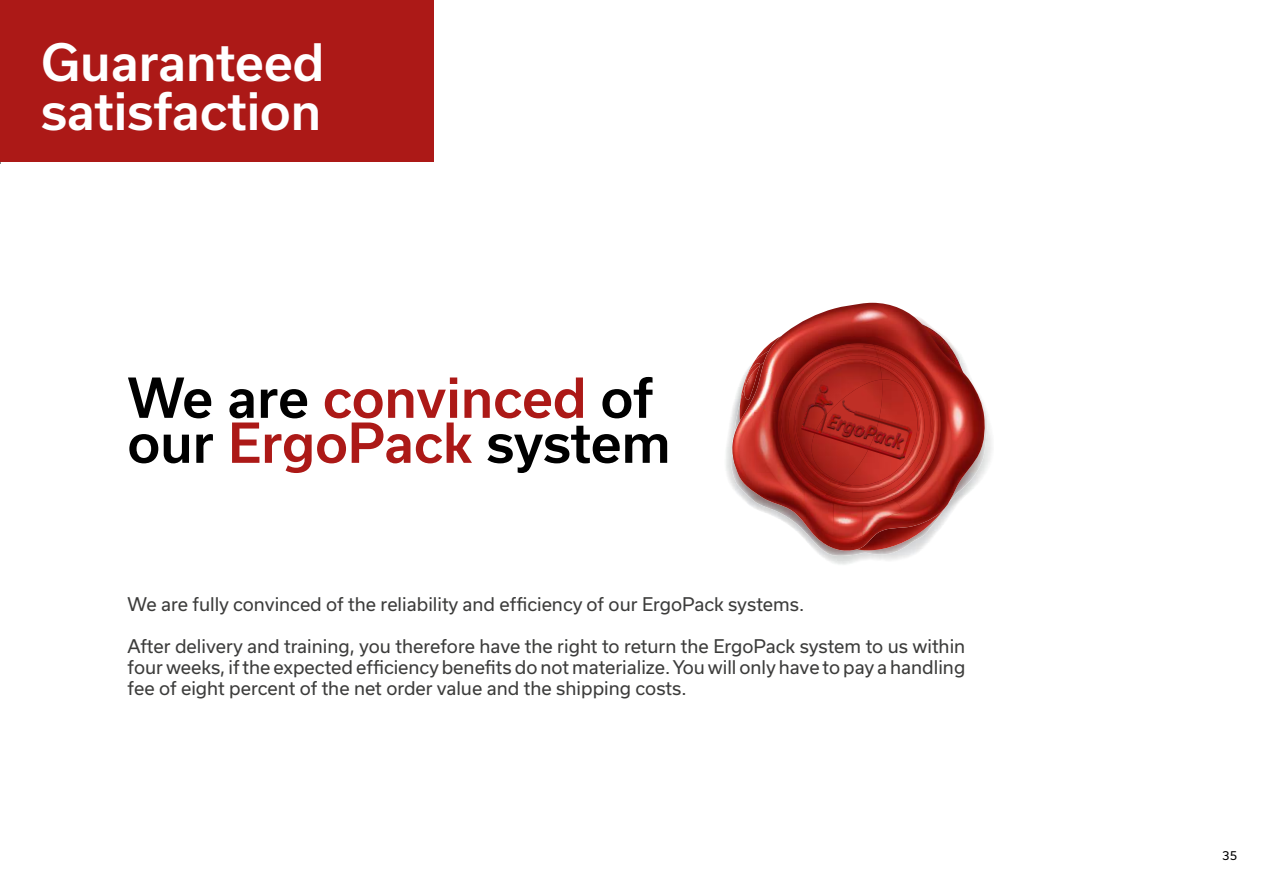
<style>
.page{position:relative;width:1263px;height:893px;background:#fff}
.page>*{position:absolute;margin:0;border:0;box-sizing:border-box;transform-origin:0 0}
.t1{font:500 52.5px/45px "Usual";color:#ac1917}
.t2{font:500 49.2px/49.2px "Usual";color:#fff}
.t3{font:18px/21px "Usual";color:#3c3c3b;text-align:justify}
.t4{font:12px "Usual";color:#000}
.s1{color:#000}
</style>
<div class="page">
<div style="left:0;top:0;width:434px;height:162px;background:#ac1917"></div>
<img style="left:819px;top:405px;width:169px;height:151px">
<img style="left:724px;top:303px;width:261px;height:251px">
<img style="left:817px;top:336px;width:129px;height:85px">
<svg style="left:846px;top:343px;width:13px;height:1px"></svg>
<img style="left:872px;top:342px;width:56px;height:3px">
<img style="left:730px;top:325px;width:87px;height:156px">
<img style="left:939px;top:421px;width:13px;height:89px">
<img style="left:939px;top:422px;width:7px;height:82px">
<img style="left:947px;top:398px;width:20px;height:45px">
<svg style="left:942px;top:424px;width:10px;height:16px"></svg>
<img style="left:744px;top:363px;width:16px;height:2px">
<img style="left:744px;top:365px;width:16px;height:35px">
<img style="left:851px;top:309px;width:37px;height:15px">
<img style="left:821px;top:506px;width:118px;height:39px">
<img style="left:779px;top:345px;width:160px;height:161px">
<img style="left:825px;top:347px;width:113px;height:157px">
<svg style="left:869px;top:348px;width:7px;height:2px"></svg>
<img style="left:875px;top:349px;width:59px;height:84px">
<img style="left:833px;top:493px;width:17px;height:5px">
<img style="left:794px;top:360px;width:68px;height:129px">
<img style="left:836px;top:363px;width:87px;height:129px">
<img style="left:862px;top:360px;width:18px;height:7px">
<img style="left:879px;top:363px;width:41px;height:68px">
<img style="left:805px;top:461px;width:38px;height:24px">
<svg style="left:841px;top:483px;width:10px;height:3px"></svg>
<img style="left:833px;top:503px;width:29px;height:44px">
<img style="left:805px;top:488px;width:28px;height:49px">
<img style="left:862px;top:501px;width:39px;height:35px">
<img style="left:754px;top:379px;width:51px;height:128px">
<img style="left:801px;top:382px;width:117px;height:79px">
<h2 class="t2" style="left:41px;top:38px;width:285px">Guaranteed satisfaction</h2>
<h1 class="t1" style="left:128px;top:376px;width:545px"><span class="s1">We are</span> convinced <span class="s1">of our</span> ErgoPack <span class="s1">system</span></h1>
<p class="t3" style="left:128px;top:594px;width:678px">We are fully convinced of the reliability and efficiency of our ErgoPack systems.</p>
<p class="t3" style="left:128px;top:636px;width:839px">After delivery and training, you therefore have the right to return the ErgoPack system to us within four weeks, if the expected efficiency benefits do not materialize. You will only have to pay a handling fee of eight percent of the net order value and the shipping costs.</p>
<p class="t4" style="left:1222px;top:848px;width:17px">35</p>
</div>
